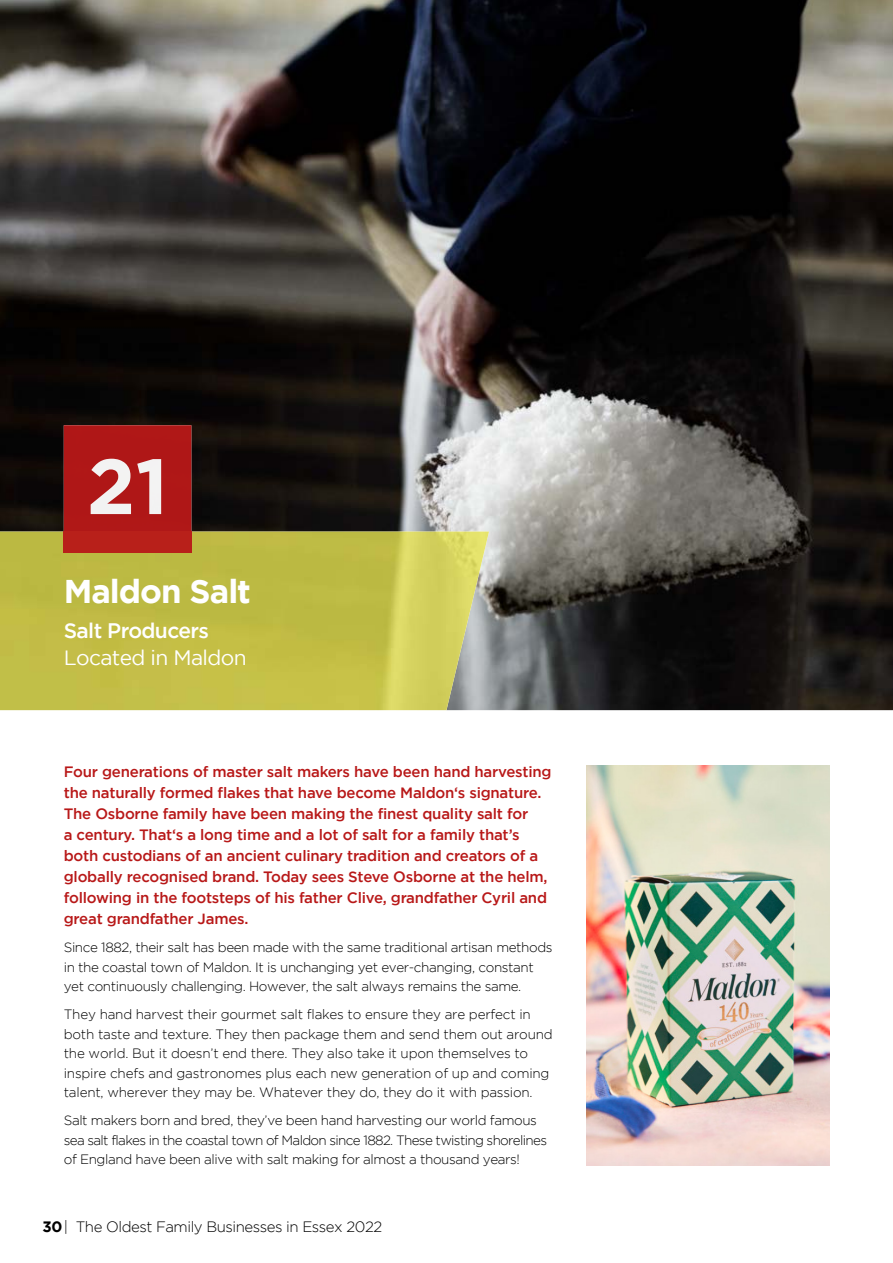
<style>
.page{position:relative;width:893px;height:1263px;background:#fff}
.page>*{position:absolute;margin:0;border:0;box-sizing:border-box;transform-origin:0 0}
.t1{font:700 33px "Gotham";letter-spacing:-.03em;color:#fff}
.t2{font:21px "Gotham";letter-spacing:-.03em;color:#fff}
.t3{font:500 21px "Gotham";letter-spacing:-.03em;color:#fff}
.t4{font:500 15px/21px "Gotham";letter-spacing:-.015em;color:#b81818}
.t5{font:300 15px "Gotham";letter-spacing:-.03em;color:#000}
.t6{font:300 13.5px/19.5px "Gotham";letter-spacing:-.03em;color:#000}
.s1{font-weight:700}
</style>
<div class="page">
<img style="left:0;top:0;width:893px;height:710px">
<img style="left:0;top:531px;width:489px;height:179px">
<img style="left:64px;top:425px;width:127px;height:128px">
<img style="left:91px;top:459px;width:70px;height:55px">
<img style="left:587px;top:765px;width:242px;height:400px">
<h1 class="t1" style="left:64px;top:572px;width:189px">Maldon Salt</h1>
<h2 class="t3" style="left:64px;top:619px;width:147px">Salt Producers</h2>
<h2 class="t2" style="left:64px;top:646px;width:184px">Located in Maldon</h2>
<p class="t4" style="left:64px;top:761px;width:489px">Four generations of master salt makers have been hand harvesting the naturally formed flakes that have become Maldon‘s signature.<br>The Osborne family have been making the finest quality salt for<br>a century. That‘s a long time and a lot of salt for a family that’s both custodians of an ancient culinary tradition and creators of a globally recognised brand. Today sees Steve Osborne at the helm, following in the footsteps of his father Clive, grandfather Cyril and great grandfather James.</p>
<p class="t6" style="left:64px;top:938px;width:490px">Since 1882, their salt has been made with the same traditional artisan methods in the coastal town of Maldon. It is unchanging yet ever-changing, constant yet continuously challenging. However, the salt always remains the same.</p>
<p class="t6" style="left:64px;top:1005px;width:490px">They hand harvest their gourmet salt flakes to ensure they are perfect in both taste and texture. They then package them and send them out around the world. But it doesn’t end there. They also take it upon themselves to inspire chefs and gastronomes plus each new generation of up and coming talent, wherever they may be. Whatever they do, they do it with passion.</p>
<p class="t6" style="left:64px;top:1111px;width:485px">Salt makers born and bred, they’ve been hand harvesting our world famous sea salt flakes in the coastal town of Maldon since 1882. These twisting shorelines of England have been alive with salt making for almost a thousand years!</p>
<p class="t5" style="left:43px;top:1219px;width:341px"><span class="s1">30</span>| The Oldest Family Businesses in Essex 2022</p>
</div>
